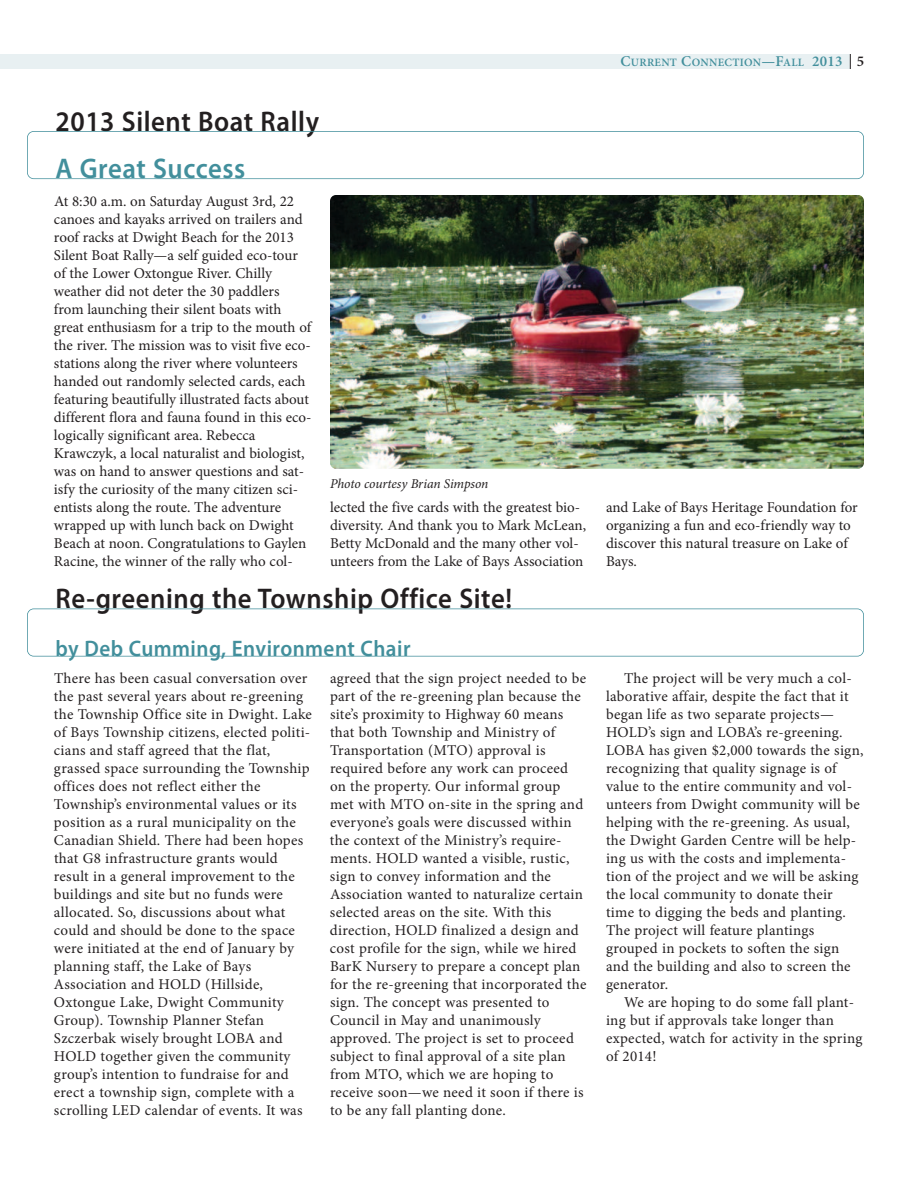
<style>
.page{position:relative;width:918px;height:1188px;background:#fff}
.page>*{position:absolute;margin:0;border:0;box-sizing:border-box;transform-origin:0 0}
.t1{font:600 28.5px "Myriad Pro";letter-spacing:.02em;color:#231f20;scale:.94 1}
.t2{font:600 28.5px "Myriad Pro";letter-spacing:.02em;color:#428f9c;scale:.94 1}
.t3{font:600 22.5px "Myriad Pro";letter-spacing:.02em;color:#428f9c;scale:.94 1}
.t4{font:15px/18px "Minion Pro";letter-spacing:.01em;color:#231f20}
.t5{font:italic 13.5px "Minion Pro";letter-spacing:-.01em;color:#231f20}
.t6{font:600 11.25px "Minion Pro";letter-spacing:.025em;color:#428f9c}
.s1{font-size:15px}
.s2{font-size:15px;color:#231f20}
</style>
<div class="page">
<div style="left:0;top:54px;width:850px;height:15px;background:#e8f0f2"></div>
<svg style="left:850px;top:54px;width:1px;height:15px"></svg>
<div style="left:27px;top:131px;width:837px;height:48px;border:2px solid #428f9c;border-radius:7px"></div>
<div style="left:27px;top:609px;width:837px;height:48px;border:2px solid #428f9c;border-radius:7px"></div>
<img style="left:330px;top:195px;width:534px;height:274px;border-radius:6px">
<p class="t6" style="left:621px;top:59px;width:245px"><span class="s1">C</span>URRENT <span class="s1">C</span>ONNECTION<span class="s1">—F</span>ALL <span class="s1">2013</span> <span class="s2">5</span></p>
<h1 class="t1" style="left:55px;top:111px;width:282px">2013 Silent Boat Rally</h1>
<h1 class="t2" style="left:55px;top:158px;width:204px">A Great Success</h1>
<p class="t4" style="left:54px;top:193px;width:259px">At 8:30 a.m. on Saturday August 3rd, 22 canoes and kayaks arrived on trailers and roof racks at Dwight Beach for the 2013<br>Silent Boat Rally—a self guided eco-tour of the Lower Oxtongue River. Chilly weather did not deter the 30 paddlers from launching their silent boats with great enthusiasm for a trip to the mouth of the river. The mission was to visit five eco&shy;stations along the river where volunteers handed out randomly selected cards, each featuring beautifully illustrated facts about different flora and fauna found in this eco&shy;logically significant area. Rebecca Krawczyk, a local naturalist and biologist, was on hand to answer questions and sat&shy;isfy the curiosity of the many citizen sci&shy;entists along the route. The adventure wrapped up with lunch back on Dwight Beach at noon. Congratulations to Gaylen Racine, the winner of the rally who col-</p>
<h1 class="t1" style="left:55px;top:588px;width:487px">Re-greening the Township Office Site!</h1>
<h2 class="t3" style="left:55px;top:640px;width:379px">by Deb Cumming, Environment Chair</h2>
<p class="t4" style="left:54px;top:671px;width:259px">There has been casual conversation over the past several years about re-greening the Township Office site in Dwight. Lake of Bays Township citizens, elected politi&shy;cians and staff agreed that the flat, grassed space surrounding the Township offices does not reflect either the Township’s environmental values or its position as a rural municipality on the Canadian Shield. There had been hopes that G8 infrastructure grants would result in a general improvement to the buildings and site but no funds were allocated. So, discussions about what could and should be done to the space were initiated at the end of January by planning staff, the Lake of Bays Association and HOLD (Hillside, Oxtongue Lake, Dwight Community Group). Township Planner Stefan Szczerbak wisely brought LOBA and HOLD together given the community group’s intention to fundraise for and erect a township sign, complete with a scrolling LED calendar of events. It was</p>
<p class="t5" style="left:330px;top:478px;width:160px">Photo courtesy Brian Simpson</p>
<p class="t4" style="left:330px;top:500px;width:258px">lected the five cards with the greatest bio&shy;diversity. And thank you to Mark McLean, Betty McDonald and the many other vol&shy;unteers from the Lake of Bays Association</p>
<p class="t4" style="left:606px;top:500px;width:253px">and Lake of Bays Heritage Foundation for organizing a fun and eco-friendly way to discover this natural treasure on Lake of<br>Bays.</p>
<p class="t4" style="left:330px;top:671px;width:258px">agreed that the sign project needed to be part of the re-greening plan because the site’s proximity to Highway 60 means that both Township and Ministry of Transportation (MTO) approval is required before any work can proceed on the property. Our informal group met with MTO on-site in the spring and everyone’s goals were discussed within the context of the Ministry’s require&shy;ments. HOLD wanted a visible, rustic, sign to convey information and the Association wanted to naturalize certain selected areas on the site. With this direction, HOLD finalized a design and cost profile for the sign, while we hired BarK Nursery to prepare a concept plan for the re-greening that incorporated the sign. The concept was presented to Council in May and unanimously approved. The project is set to proceed subject to final approval of a site plan from MTO, which we are hoping to receive soon—we need it soon if there is to be any fall planting done.</p>
<p class="t4" style="left:606px;top:671px;width:259px;text-indent:18px">The project will be very much a col&shy;laborative affair, despite the fact that it began life as two separate projects— HOLD’s sign and LOBA’s re-greening.<br>LOBA has given $2,000 towards the sign, recognizing that quality signage is of value to the entire community and vol&shy;unteers from Dwight community will be helping with the re-greening. As usual, the Dwight Garden Centre will be help&shy;ing us with the costs and implementa&shy;tion of the project and we will be asking the local community to donate their time to digging the beds and planting.<br>The project will feature plantings grouped in pockets to soften the sign and the building and also to screen the generator.</p>
<p class="t4" style="left:606px;top:995px;width:258px;text-indent:18px">We are hoping to do some fall plant&shy;ing but if approvals take longer than expected, watch for activity in the spring of 2014!</p>
</div>
